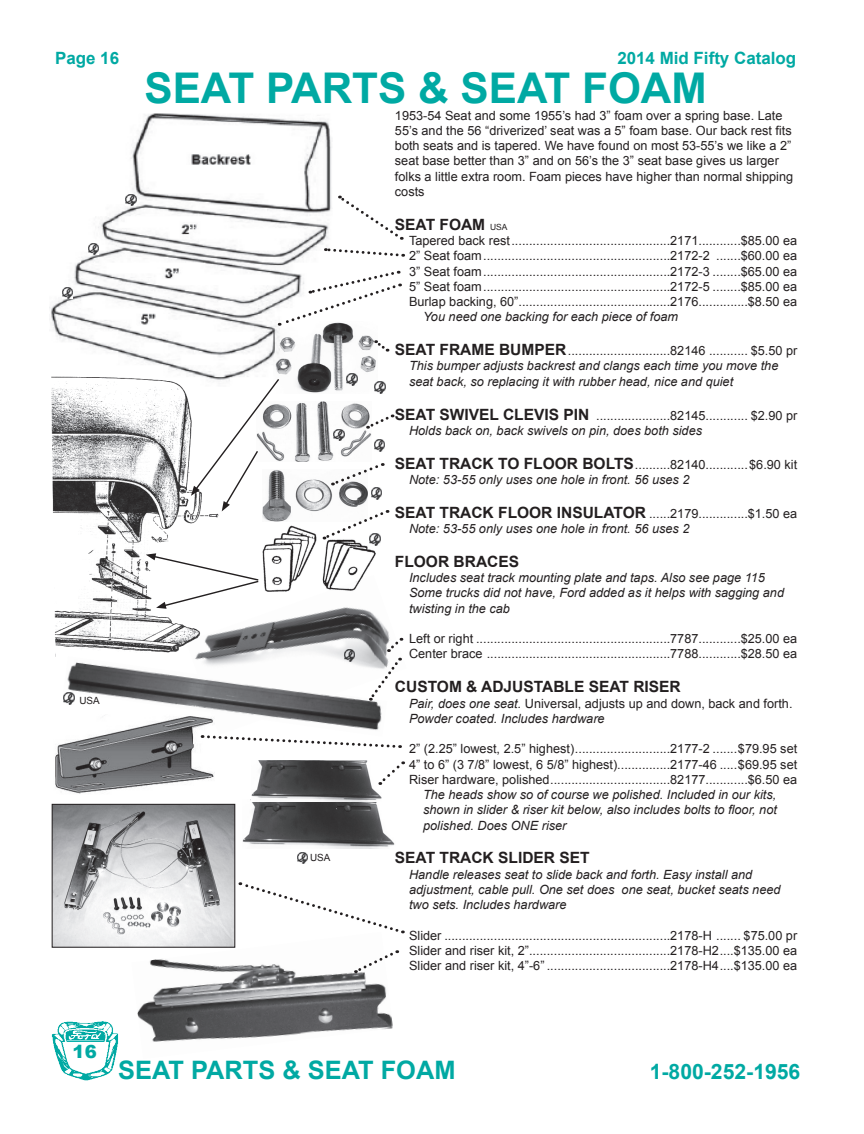
<style>
.page{position:relative;width:864px;height:1134px;background:#fff}
.page>*{position:absolute;margin:0;border:0;box-sizing:border-box;transform-origin:0 0}
.t1{font:700 42.3px "Arial";color:#00a9a3}
.t2{font:700 25.35px "Arial";color:#00a9a3}
.t3{font:700 21.15px "Arial";color:#00a9a3}
.t4{font:900 18px "Arial";color:#00a9a3}
.t5{font:700 16.95px "Arial";color:#00a9a3}
.t6{font:700 15.6px "Arial";color:#231f20}
.t7{font:12.75px/15.3px "Arial";color:#231f20}
.t8{font:italic 12.75px/15.3px "Arial";color:#231f20}
.t9{font:9.9px "Arial";color:#231f20}
.t10{font:8.4px "Arial";color:#231f20}
.s1{font-weight:700;font-style:normal;font-size:15.6px}
.s2{font-style:normal}
.s3{font-weight:700;font-size:15.6px}
.s4{font-style:italic}
</style>
<div class="page">
<img style="left:49px;top:113px;width:283px;height:276px">
<img style="left:274px;top:321px;width:103px;height:72px">
<img style="left:281px;top:401px;width:90px;height:61px">
<img style="left:262px;top:471px;width:105px;height:51px">
<img style="left:52px;top:367px;width:170px;height:289px">
<img style="left:263px;top:526px;width:113px;height:49px">
<svg style="left:146px;top:553px;width:93px;height:56px"></svg>
<svg style="left:191px;top:377px;width:90px;height:134px"></svg>
<img style="left:186px;top:575px;width:218px;height:81px">
<img style="left:63px;top:656px;width:319px;height:74px">
<img style="left:55px;top:714px;width:160px;height:80px">
<img style="left:243px;top:801px;width:152px;height:47px">
<img style="left:54px;top:806px;width:179px;height:139px">
<div style="left:52px;top:804px;width:183px;height:143px;border:1px solid #231f20"></div>
<img style="left:131px;top:932px;width:262px;height:110px">
<img style="left:252px;top:760px;width:130px;height:41px">
<svg style="left:338px;top:195px;width:64px;height:45px"></svg>
<svg style="left:325px;top:247px;width:79px;height:11px"></svg>
<svg style="left:278px;top:270px;width:123px;height:57px"></svg>
<svg style="left:374px;top:339px;width:14px;height:13px"></svg>
<svg style="left:366px;top:414px;width:27px;height:16px"></svg>
<svg style="left:368px;top:638px;width:34px;height:63px"></svg>
<svg style="left:202px;top:734px;width:199px;height:15px"></svg>
<svg style="left:378px;top:761px;width:26px;height:24px"></svg>
<svg style="left:239px;top:882px;width:164px;height:52px"></svg>
<svg style="left:354px;top:950px;width:44px;height:24px"></svg>
<svg style="left:344px;top:650px;width:10px;height:11px"></svg>
<svg style="left:347px;top:374px;width:10px;height:11px"></svg>
<svg style="left:334px;top:429px;width:10px;height:12px"></svg>
<svg style="left:297px;top:852px;width:11px;height:12px"></svg>
<svg style="left:89px;top:243px;width:10px;height:12px"></svg>
<svg style="left:126px;top:194px;width:10px;height:12px"></svg>
<svg style="left:62px;top:287px;width:11px;height:12px"></svg>
<svg style="left:375px;top:382px;width:10px;height:11px"></svg>
<svg style="left:374px;top:440px;width:10px;height:11px"></svg>
<svg style="left:332px;top:463px;width:51px;height:36px"></svg>
<svg style="left:323px;top:510px;width:65px;height:35px"></svg>
<svg style="left:64px;top:693px;width:10px;height:11px"></svg>
<img style="left:51px;top:1021px;width:67px;height:60px">
<h3 class="t5" style="left:55px;top:47px;width:66px">Page 16</h3>
<p class="t9" style="left:79px;top:694px;width:22px">USA</p>
<h3 class="t5" style="left:617px;top:47px;width:180px">2014 Mid Fifty Catalog</h3>
<h1 class="t1" style="left:144px;top:60px;width:564px">SEAT PARTS &amp; SEAT FOAM</h1>
<p class="t9" style="left:310px;top:851px;width:22px">USA</p>
<p class="t7" style="left:395px;top:108px;width:400px">1953-54 Seat and some 1955’s had 3” foam over a spring base. Late 55’s and the 56 “driverized’ seat was a 5” foam base. Our back rest fits both seats and is tapered. We have found on most 53-55’s we like a 2” seat base better than 3” and on 56’s the 3” seat base gives us larger folks a little extra room. Foam pieces have higher than normal shipping costs</p>
<p class="t6" style="left:395px;top:214px;width:92px">SEAT FOAM</p>
<p class="t7" style="left:409px;top:233px;width:390px;text-align:justify">Tapered back rest.............................................2171............$85.00 ea 2” Seat foam.....................................................2172-2 .......$60.00 ea 3” Seat foam.....................................................2172-3 ........$65.00 ea 5” Seat foam.....................................................2172-5 ........$85.00 ea Burlap backing, 60”...........................................2176..............$8.50 ea</p>
<p class="t8" style="left:423px;top:309px;width:256px">You need one backing for each piece of foam</p>
<p class="t8" style="left:409px;top:343px;width:390px;text-indent:-14px"><span class="s1">SEAT FRAME BUMPER</span><span class="s2">.............................82146 ........... $5.50 pr<br></span>This bumper adjusts backrest and clangs each time you move the seat back, so replacing it with rubber head, nice and quiet</p>
<p class="t7" style="left:409px;top:408px;width:390px;text-indent:-14px"><span class="s3">SEAT SWIVEL CLEVIS PIN</span> .....................82145............ $2.90 pr<br><span class="s4">Holds back on, back swivels on pin, does both sides</span></p>
<p class="t8" style="left:409px;top:457px;width:390px;text-indent:-14px"><span class="s1">SEAT TRACK TO FLOOR BOLTS</span><span class="s2">..........82140............$6.90 kit<br></span>Note: 53-55 only uses one hole in front. 56 uses 2</p>
<p class="t8" style="left:409px;top:506px;width:390px;text-indent:-14px"><span class="s1">SEAT TRACK FLOOR INSULATOR</span> <span class="s2">......2179..............$1.50 ea<br></span>Note: 53-55 only uses one hole in front. 56 uses 2</p>
<p class="t6" style="left:395px;top:551px;width:126px">FLOOR BRACES</p>
<p class="t8" style="left:409px;top:570px;width:377px">Includes seat track mounting plate and taps. Also see page 115<br>Some trucks did not have, Ford added as it helps with sagging and twisting in the cab</p>
<p class="t7" style="left:409px;top:631px;width:390px">Left or right .......................................................7787............$25.00 ea<br>Center brace ....................................................7788............$28.50 ea</p>
<p class="t6" style="left:395px;top:676px;width:287px">CUSTOM &amp; ADJUSTABLE SEAT RISER</p>
<p class="t8" style="left:409px;top:696px;width:385px">Pair, does one seat. <span class="s2">Universal, adjusts up and down, back and forth.<br></span>Powder coated. Includes hardware</p>
<p class="t7" style="left:409px;top:741px;width:390px;text-align:justify">2” (2.25” lowest, 2.5” highest)...........................2177-2 .......$79.95 set 4” to 6” (3 7/8” lowest, 6 5/8” highest)...............2177-46 .....$69.95 set Riser hardware, polished..................................82177............$6.50 ea</p>
<p class="t8" style="left:423px;top:787px;width:355px;text-align:justify">The heads show so of course we polished. Included in our kits, shown in slider &amp; riser kit below, also includes bolts to floor, not polished. Does ONE riser</p>
<p class="t6" style="left:395px;top:848px;width:196px">SEAT TRACK SLIDER SET</p>
<p class="t8" style="left:409px;top:867px;width:373px">Handle releases seat to slide back and forth. Easy install and adjustment, cable pull. One set does one seat, bucket seats need two sets. Includes hardware</p>
<p class="t7" style="left:409px;top:928px;width:390px;text-align:justify">Slider ................................................................2178-H ....... $75.00 pr Slider and riser kit, 2”........................................2178-H2....$135.00 ea Slider and riser kit, 4”-6” ...................................2178-H4....$135.00 ea</p>
<p class="t10" style="left:490px;top:221px;width:19px">USA</p>
<h3 class="t4" style="left:73px;top:1039px;width:26px">16</h3>
<h2 class="t2" style="left:118px;top:1053px;width:339px">SEAT PARTS &amp; SEAT FOAM</h2>
<h3 class="t3" style="left:650px;top:1058px;width:152px">1-800-252-1956</h3>
</div>
